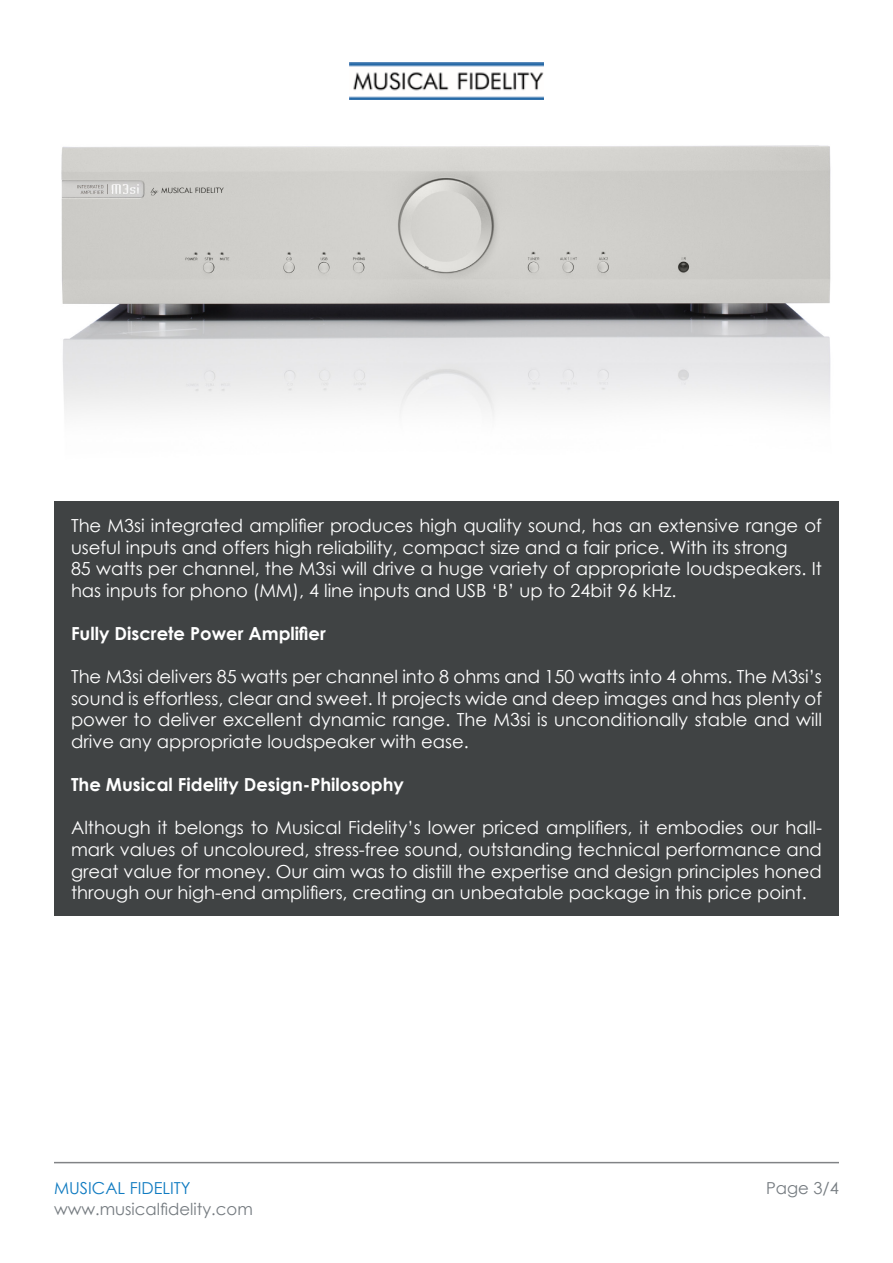
<style>
.page{position:relative;width:893px;height:1263px;background:#fff}
.page>*{position:absolute;margin:0;border:0;box-sizing:border-box;transform-origin:0 0}
.t1{font:18px/21.6px "Century Gothic";color:#fff}
.t2{font:700 18px "Century Gothic";color:#fff}
.t3{font:16.5px "Century Gothic";color:#767c81}
.t4{font:16.5px "Century Gothic";color:#107bc1}
</style>
<div class="page">
<hr style="left:54px;top:1162px;width:785px;height:1px;background:#818386">
<img style="left:350px;top:63px;width:193px;height:37px">
<div style="left:54px;top:501px;width:785px;height:415px;background:#404344"></div>
<img style="left:61px;top:145px;width:770px;height:272px">
<p class="t1" style="left:71px;top:514px;width:752px">The M3si integrated amplifier produces high quality sound, has an extensive range of useful inputs and offers high reliability, compact size and a fair price. With its strong</p>
<p class="t1" style="left:71px;top:558px;width:752px">85 watts per channel, the M3si will drive a huge variety of appropriate loudspeakers. It has inputs for phono (MM), 4 line inputs and USB ‘B’ up to 24bit 96 kHz.</p>
<p class="t2" style="left:71px;top:620px;width:256px">Fully Discrete Power Amplifier</p>
<p class="t1" style="left:71px;top:666px;width:752px">The M3si delivers 85 watts per channel into 8 ohms and 150 watts into 4 ohms. The M3si’s sound is effortless, clear and sweet. It projects wide and deep images and has plenty of</p>
<p class="t1" style="left:71px;top:709px;width:752px">power to deliver excellent dynamic range. The M3si is unconditionally stable and will drive any appropriate loudspeaker with ease.</p>
<p class="t2" style="left:71px;top:771px;width:334px">The Musical Fidelity Design-Philosophy</p>
<p class="t1" style="left:71px;top:817px;width:752px;text-align:justify">Although it belongs to Musical Fidelity’s lower priced amplifiers, it embodies our hall&shy;mark values of uncoloured, stress-free sound, outstanding technical performance and great value for money. Our aim was to distill the expertise and design principles honed through our high-end amplifiers, creating an unbeatable package in this price point.</p>
<p class="t4" style="left:54px;top:1176px;width:138px">MUSICAL FIDELITY</p>
<p class="t3" style="left:766px;top:1176px;width:74px">Page 3/4</p>
<p class="t3" style="left:54px;top:1197px;width:200px">www.musicalfidelity.com</p>
</div>
